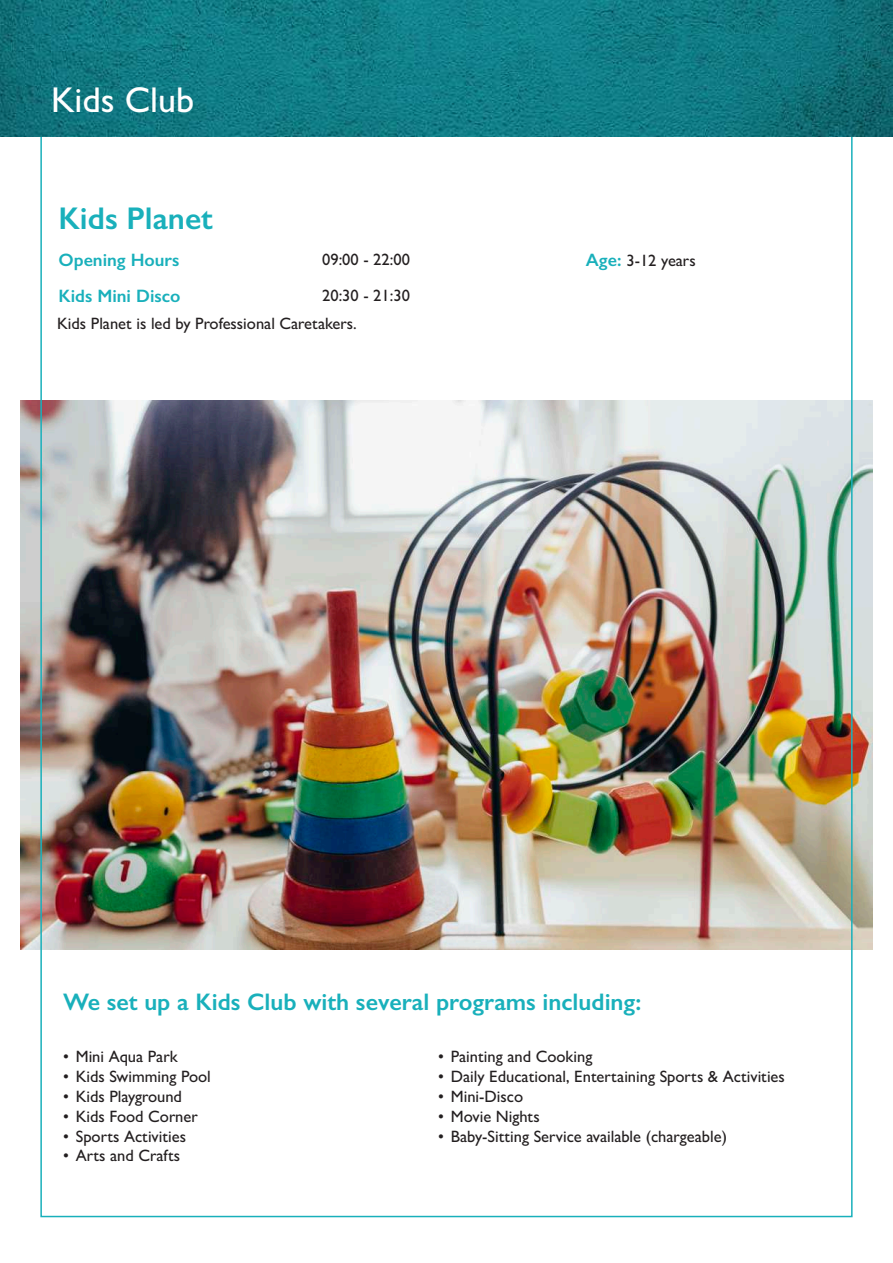
<style>
.page{position:relative;width:893px;height:1263px;background:#fff}
.page>*{position:absolute;margin:0;border:0;box-sizing:border-box;transform-origin:0 0}
.t1{font:500 36px "Gill Sans";color:#fff}
.t2{font:600 31.5px "Gill Sans";color:#19b0bb}
.t3{font:600 24px "Gill Sans";color:#19b0bb}
.t4{font:600 18px "Gill Sans";color:#19b0bb}
.t5{font:500 16.5px/27.5px "Gill Sans";color:#231f20}
.s1{font-weight:600;font-size:18px;color:#19b0bb}
</style>
<div class="page">
<img style="left:0;top:0;width:893px;height:136px">
<img style="left:20px;top:401px;width:853px;height:548px">
<h1 class="t1" style="left:51px;top:79px;width:145px">Kids Club</h1>
<h2 class="t2" style="left:59px;top:200px;width:156px">Kids Planet</h2>
<p class="t4" style="left:59px;top:249px;width:122px">Opening Hours</p>
<p class="t5" style="left:322px;top:245px;width:89px">09:00 - 22:00</p>
<p class="t5" style="left:586px;top:246px;width:111px"><span class="s1">Age:</span> 3-12 years</p>
<p class="t4" style="left:59px;top:285px;width:123px">Kids Mini Disco</p>
<p class="t5" style="left:57px;top:282px;width:354px;text-indent:265px">20:30 - 21:30<br>Kids Planet is led by Professional Caretakers.</p>
<h3 class="t3" style="left:63px;top:987px;width:580px">We set up a Kids Club with several programs including:</h3>
<p class="t5" style="left:63px;top:1043px;width:116px">• Mini Aqua Park</p>
<p class="t5" style="left:63px;top:1063px;width:149px">• Kids Swimming Pool</p>
<p class="t5" style="left:63px;top:1082px;width:120px">• Kids Playground</p>
<p class="t5" style="left:63px;top:1102px;width:136px">• Kids Food Corner</p>
<p class="t5" style="left:63px;top:1122px;width:125px">• Sports Activities</p>
<p class="t5" style="left:63px;top:1142px;width:119px">• Arts and Crafts</p>
<p class="t5" style="left:438px;top:1043px;width:156px">• Painting and Cooking</p>
<p class="t5" style="left:438px;top:1063px;width:348px">• Daily Educational, Entertaining Sports &amp; Activities</p>
<p class="t5" style="left:438px;top:1082px;width:87px">• Mini-Disco</p>
<p class="t5" style="left:438px;top:1102px;width:103px">• Movie Nights</p>
<p class="t5" style="left:438px;top:1122px;width:290px">• Baby-Sitting Service available (chargeable)</p>
</div>
